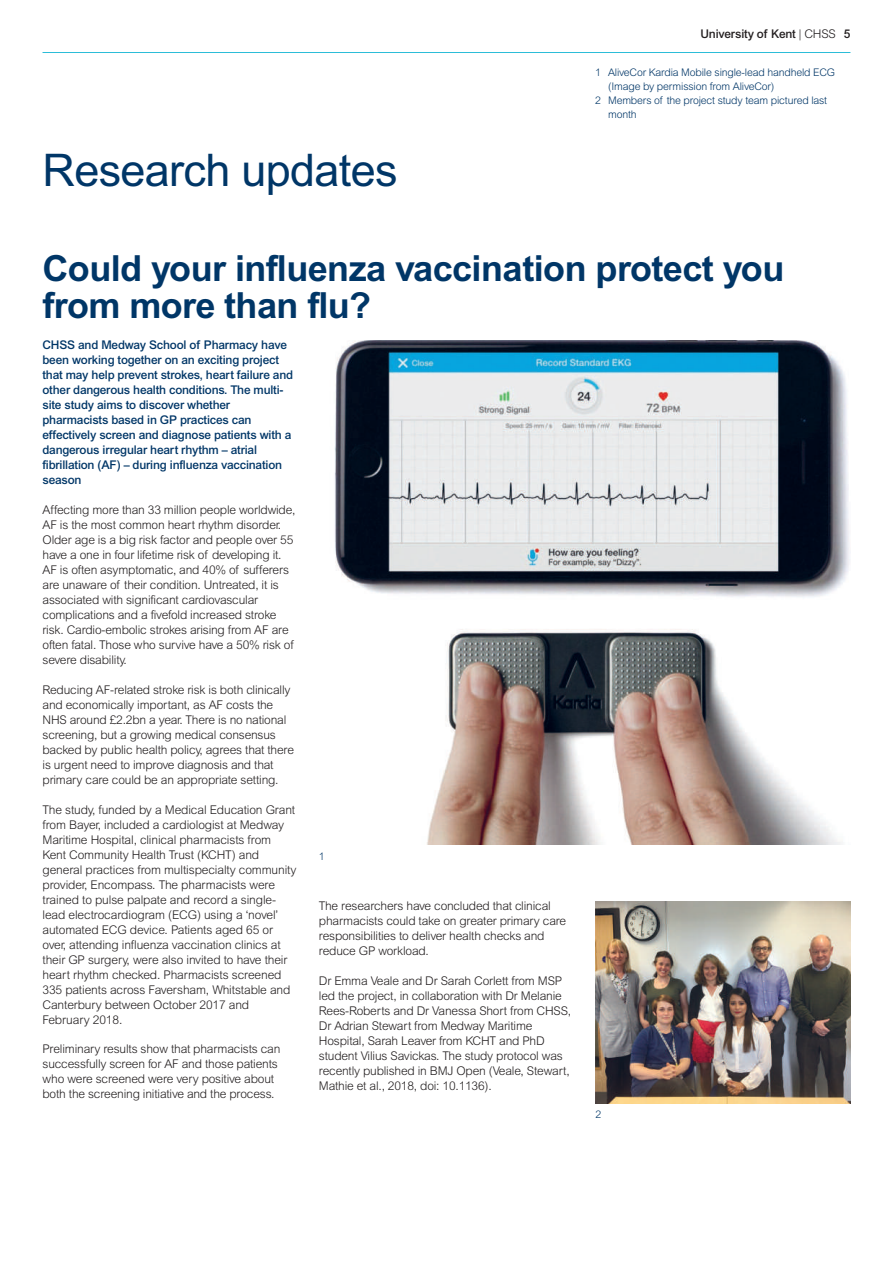
<style>
.page{position:relative;width:893px;height:1263px;background:#fff}
.page>*{position:absolute;margin:0;border:0;box-sizing:border-box;transform-origin:0 0}
.t1{font:45px "Arial";letter-spacing:-.015em;color:#003667}
.t2{font:700 36px/37.5px "Arial";letter-spacing:-.015em;color:#003667}
.t3{font:300 12px/15px "Arial";letter-spacing:-.015em;color:#231f20}
.t4{font:500 12px/15px "Arial";letter-spacing:-.015em;color:#003667}
.t5{font:500 12px "Arial";letter-spacing:-.015em;color:#231f20}
.t6{font:300 10.5px "Arial";letter-spacing:-.015em;color:#003667}
.s1{font-weight:300}
</style>
<div class="page">
<hr style="left:43px;top:52px;width:807px;height:1px;background:#2cbdd8">
<img style="left:334px;top:340px;width:516px;height:504px">
<img style="left:595px;top:901px;width:255px;height:203px">
<h1 class="t1" style="left:43px;top:144px;width:357px">Research updates</h1>
<p class="t5" style="left:700px;top:30px;width:151px">University of Kent <span class="s1">| CHSS</span> 5</p>
<p class="t6" style="left:595px;top:68px;width:241px">1 AliveCor Kardia Mobile single-lead handheld ECG</p>
<p class="t6" style="left:608px;top:82px;width:168px">(Image by permission from AliveCor)</p>
<p class="t6" style="left:595px;top:97px;width:233px">2 Members of the project study team pictured last</p>
<p class="t6" style="left:608px;top:111px;width:30px">month</p>
<h2 class="t2" style="left:43px;top:253px;width:743px">Could your influenza vaccination protect you from more than flu?</h2>
<p class="t4" style="left:43px;top:338px;width:252px">CHSS and Medway School of Pharmacy have been working together on an exciting project that may help prevent strokes, heart failure and other dangerous health conditions. The multi&shy;site study aims to discover whether pharmacists based in GP practices can effectively screen and diagnose patients with a dangerous irregular heart rhythm – atrial fibrillation (AF) – during influenza vaccination season</p>
<p class="t3" style="left:43px;top:503px;width:254px">Affecting more than 33 million people worldwide, AF is the most common heart rhythm disorder.<br>Older age is a big risk factor and people over 55 have a one in four lifetime risk of developing it.<br>AF is often asymptomatic, and 40% of sufferers are unaware of their condition. Untreated, it is associated with significant cardiovascular complications and a fivefold increased stroke risk. Cardio-embolic strokes arising from AF are often fatal. Those who survive have a 50% risk of severe disability.</p>
<p class="t3" style="left:43px;top:683px;width:253px">Reducing AF-related stroke risk is both clinically and economically important, as AF costs the NHS around £2.2bn a year. There is no national screening, but a growing medical consensus backed by public health policy, agrees that there is urgent need to improve diagnosis and that primary care could be an appropriate setting.</p>
<p class="t3" style="left:43px;top:803px;width:255px">The study, funded by a Medical Education Grant from Bayer, included a cardiologist at Medway Maritime Hospital, clinical pharmacists from Kent Community Health Trust (KCHT) and general practices from multispecialty community provider, Encompass. The pharmacists were trained to pulse palpate and record a single&shy;lead electrocardiogram (ECG) using a ‘novel’ automated ECG device. Patients aged 65 or over, attending influenza vaccination clinics at their GP surgery, were also invited to have their heart rhythm checked. Pharmacists screened 335 patients across Faversham, Whitstable and Canterbury between October 2017 and February 2018.</p>
<p class="t3" style="left:43px;top:1043px;width:239px">Preliminary results show that pharmacists can successfully screen for AF and those patients who were screened were very positive about both the screening initiative and the process.</p>
<p class="t6" style="left:319px;top:853px;width:7px">1</p>
<p class="t3" style="left:319px;top:899px;width:249px">The researchers have concluded that clinical pharmacists could take on greater primary care responsibilities to deliver health checks and reduce GP workload.</p>
<p class="t3" style="left:319px;top:974px;width:254px">Dr Emma Veale and Dr Sarah Corlett from MSP led the project, in collaboration with Dr Melanie Rees-Roberts and Dr Vanessa Short from CHSS, Dr Adrian Stewart from Medway Maritime Hospital, Sarah Leaver from KCHT and PhD student Vilius Savickas. The study protocol was recently published in BMJ Open (Veale, Stewart, Mathie et al., 2018, doi: 10.1136).</p>
<p class="t6" style="left:595px;top:1110px;width:7px">2</p>
</div>
